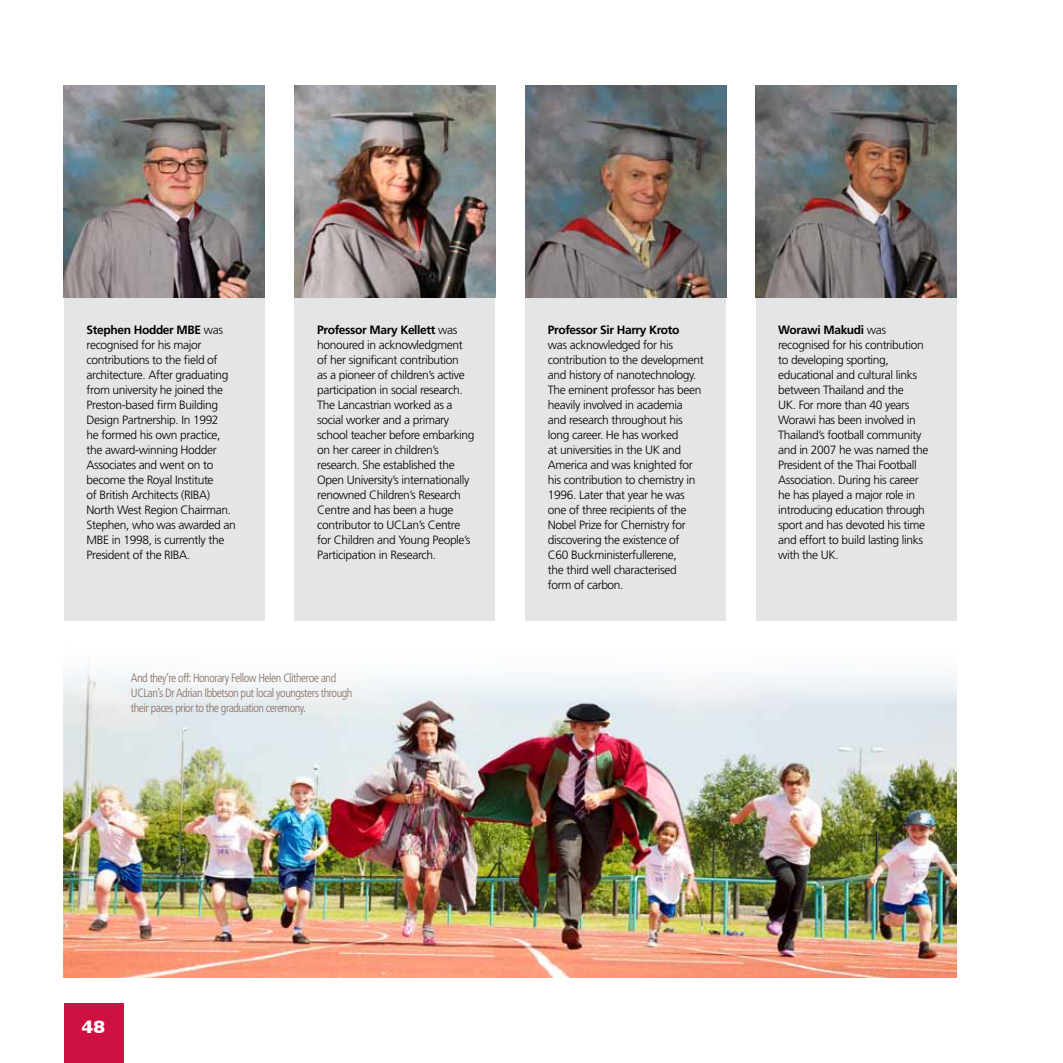
<style>
.page{position:relative;width:1063px;height:1063px;background:#fff}
.page>*{position:absolute;margin:0;border:0;box-sizing:border-box;transform-origin:0 0}
.t1{font:800 18px "Humanist 521 BT";color:#fff}
.t2{font:300 12px/15px "Frutiger LT";letter-spacing:-.03em;color:#000}
.t3{font:300 condensed 12px/15px "Frutiger LT";letter-spacing:-.04em;color:#886c5e}
.t4{font:700 12px "Frutiger LT";letter-spacing:-.03em;color:#000}
.s1{font-weight:700}
</style>
<div class="page">
<div style="left:525px;top:85px;width:201px;height:536px;background:#e4e5e6"></div>
<div style="left:294px;top:85px;width:201px;height:536px;background:#e4e5e6"></div>
<img style="left:525px;top:85px;width:201px;height:213px">
<img style="left:294px;top:85px;width:201px;height:213px">
<img style="left:64px;top:666px;width:893px;height:312px">
<div style="left:64px;top:1003px;width:59px;height:60px;background:#ce1141"></div>
<div style="left:64px;top:85px;width:201px;height:536px;background:#e4e5e6"></div>
<img style="left:64px;top:85px;width:201px;height:213px">
<div style="left:756px;top:85px;width:201px;height:536px;background:#e4e5e6"></div>
<img style="left:756px;top:85px;width:201px;height:213px">
<p class="t2" style="left:317px;top:323px;width:159px"><span class="s1">Professor Mary Kellett</span> was honoured in acknowledgment of her significant contribution<br>as a pioneer of children’s active participation in social research.<br>The Lancastrian worked as a social worker and a primary school teacher before embarking on her career in children’s research. She established the<br>Open University’s internationally renowned Children’s Research<br>Centre and has been a huge contributor to UCLan’s Centre for Children and Young People’s<br>Participation in Research.</p>
<p class="t4" style="left:548px;top:323px;width:133px">Professor Sir Harry Kroto</p>
<p class="t2" style="left:548px;top:338px;width:157px">was acknowledged for his contribution to the development and history of nanotechnology.<br>The eminent professor has been heavily involved in academia and research throughout his long career. He has worked<br>at universities in the UK and<br>America and was knighted for his contribution to chemistry in<br>1996. Later that year he was one of three recipients of the<br>Nobel Prize for Chemistry for discovering the existence of<br>C60 Buckministerfullerene,<br>the third well characterised<br>form of carbon.</p>
<p class="t2" style="left:87px;top:323px;width:151px"><span class="s1">Stephen Hodder MBE</span> was recognised for his major contributions to the field of architecture. After graduating from university he joined the<br>Preston-based firm Building<br>Design Partnership. In 1992<br>he formed his own practice, the award-winning Hodder<br>Associates and went on to become the Royal Institute<br>of British Architects (RIBA)<br>North West Region Chairman.<br>Stephen, who was awarded an<br>MBE in 1998, is currently the<br>President of the RIBA.</p>
<p class="t2" style="left:778px;top:323px;width:152px"><span class="s1">Worawi Makudi</span> was recognised for his contribution to developing sporting, educational and cultural links between Thailand and the<br>UK. For more than 40 years<br>Worawi has been involved in<br>Thailand’s football community and in 2007 he was named the<br>President of the Thai Football<br>Association. During his career he has played a major role in introducing education through sport and has devoted his time and effort to build lasting links with the UK.</p>
<p class="t3" style="left:131px;top:671px;width:223px">And they’re off: Honorary Fellow Helen Clitheroe and<br>UCLan’s Dr Adrian Ibbetson put local youngsters through their paces prior to the graduation ceremony.</p>
<h1 class="t1" style="left:82px;top:1016px;width:25px">48</h1>
</div>
